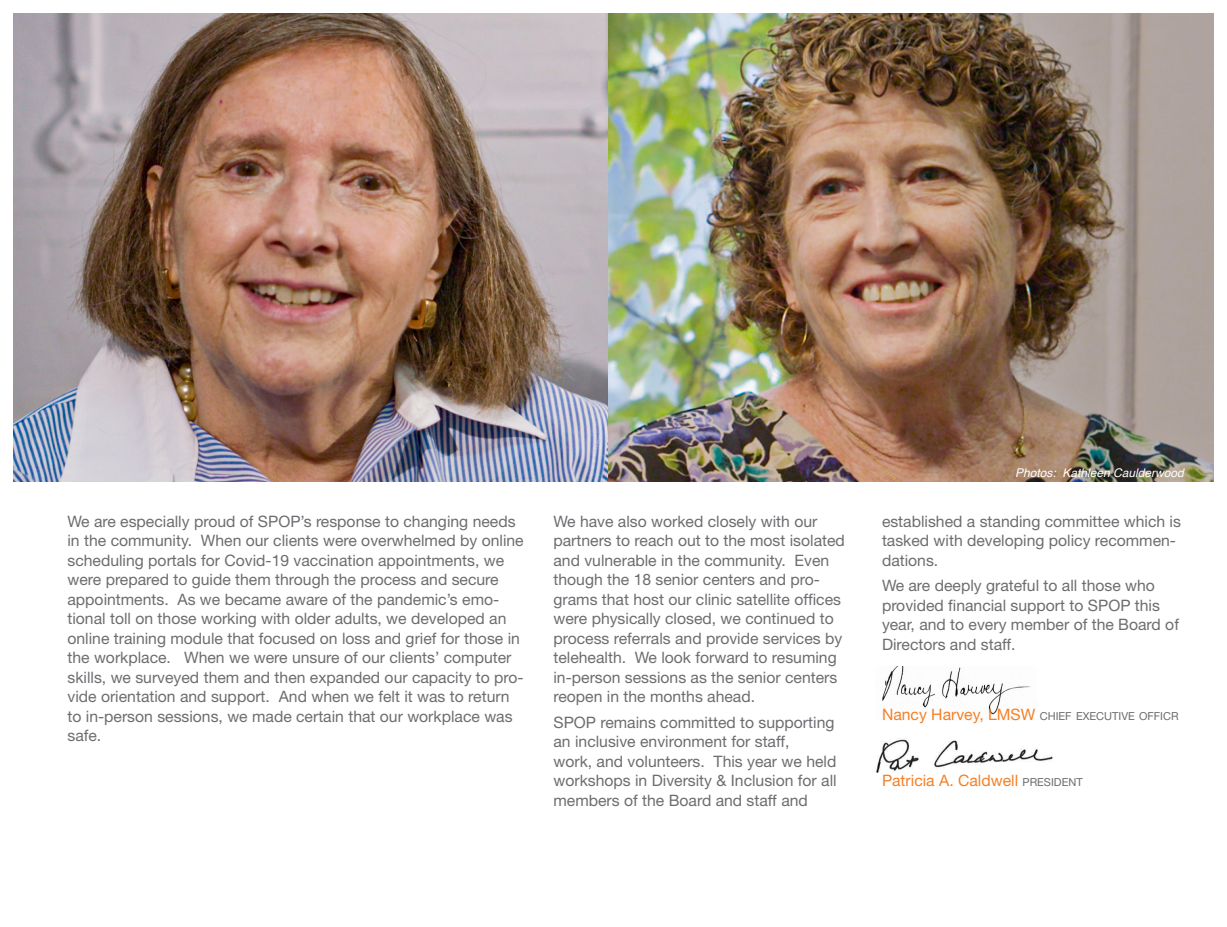
<style>
.page{position:relative;width:1227px;height:927px;background:#fff}
.page>*{position:absolute;margin:0;border:0;box-sizing:border-box;transform-origin:0 0}
.body_copy{font:15.75px/19.5px "Helvetica Neue";color:#6c6d70}
.body_copy-2{font:15.75px "Helvetica Neue";color:#f48026}
.body_copy-3{font:italic 12px "Helvetica";color:#fff}
.body_copy-4{font:10.95px "Helvetica Neue";color:#6c6d70}
.s1{font-size:15.75px;color:#f48026}
.s2{font-size:10.95px;color:#6c6d70}
</style>
<div class="page">
<img style="left:874px;top:739px;width:178px;height:34px">
<img style="left:882px;top:666px;width:153px;height:49px">
<img style="left:14px;top:14px;width:1200px;height:468px">
<p class="body_copy" style="left:68px;top:511px;width:458px">We are especially proud of SPOP’s response to changing needs in the community. When our clients were overwhelmed by online scheduling portals for Covid-19 vaccination appointments, we were prepared to guide them through the process and secure appointments. As we became aware of the pandemic’s emo&shy;tional toll on those working with older adults, we developed an online training module that focused on loss and grief for those in the workplace. When we were unsure of our clients’ computer skills, we surveyed them and then expanded our capacity to pro&shy;vide orientation and support. And when we felt it was to return to in-person sessions, we made certain that our workplace was safe.</p>
<p class="body_copy" style="left:554px;top:511px;width:293px">We have also worked closely with our partners to reach out to the most isolated and vulnerable in the community. Even though the 18 senior centers and pro&shy;grams that host our clinic satellite offices were physically closed, we continued to process referrals and provide services by telehealth. We look forward to resuming in-person sessions as the senior centers reopen in the months ahead.</p>
<p class="body_copy" style="left:554px;top:712px;width:285px">SPOP remains committed to supporting an inclusive environment for staff,<br>work, and volunteers. This year we held workshops in Diversity &amp; Inclusion for all members of the Board and staff and</p>
<p class="body_copy-3" style="left:1015px;top:463px;width:170px">Photos: Kathleen Caulderwood</p>
<p class="body_copy" style="left:882px;top:511px;width:301px">established a standing committee which is tasked with developing policy recommen&shy;dations.</p>
<p class="body_copy" style="left:882px;top:576px;width:298px">We are deeply grateful to all those who provided financial support to SPOP this year, and to every member of the Board of Directors and staff.</p>
<p class="body_copy-4" style="left:882px;top:710px;width:298px"><span class="s1">Nancy Harvey, LMSW</span> CHIEF EXECUTIVE OFFICR</p>
<p class="body_copy-2" style="left:882px;top:771px;width:202px">Patricia A. Caldwell <span class="s2">PRESIDENT</span></p>
</div>
